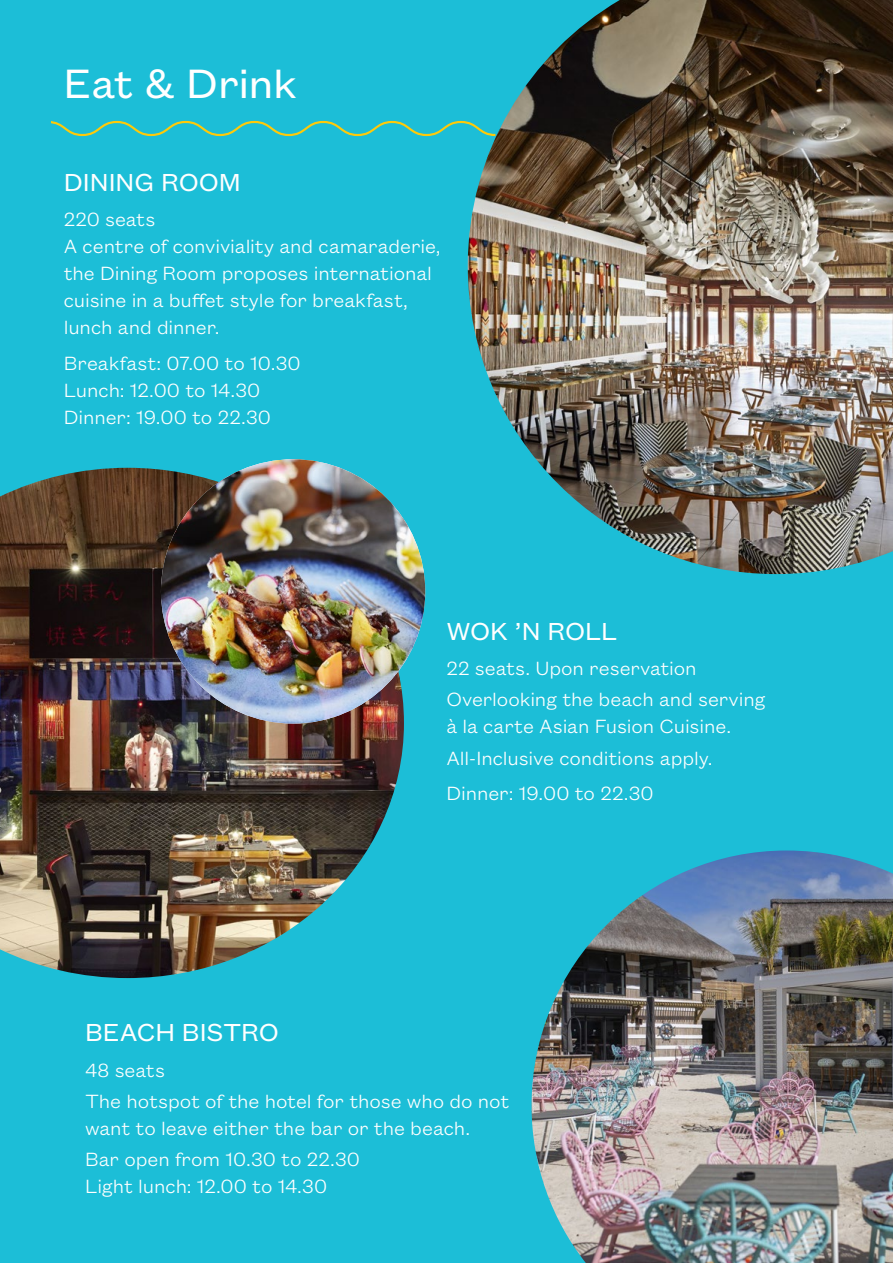
<style>
.page{position:relative;width:893px;height:1263px;background:#1cbed7}
.page>*{position:absolute;margin:0;border:0;box-sizing:border-box;transform-origin:0 0}
.t1{font:45px "Founders Grotesk Text";letter-spacing:-.015em;color:#fff}
.t2{font:27px "Founders Grotesk Text";color:#fff}
.t3{font:300 21px/27px "Founders Grotesk Text";letter-spacing:-.005em;color:#fff}
</style>
<div class="page">
<img style="left:468px;top:0;width:425px;height:574px">
<svg style="left:51px;top:120px;width:447px;height:17px"></svg>
<img style="left:0;top:468px;width:404px;height:510px">
<img style="left:531px;top:850px;width:362px;height:413px">
<img style="left:161px;top:459px;width:264px;height:264px;border-radius:132px">
<h1 class="t1" style="left:64px;top:53px;width:235px">Eat &amp; Drink</h1>
<p class="t2" style="left:64px;top:164px;width:179px">DINING ROOM</p>
<p class="t3" style="left:64px;top:205px;width:378px">220 seats<br>A centre of conviviality and camaraderie, the Dining Room proposes international cuisine in a buffet style for breakfast, lunch and dinner.</p>
<p class="t3" style="left:64px;top:348px;width:238px">Breakfast: 07.00 to 10.30<br>Lunch: 12.00 to 14.30<br>Dinner: 19.00 to 22.30</p>
<p class="t2" style="left:446px;top:612px;width:173px">WOK ’N ROLL</p>
<p class="t3" style="left:446px;top:651px;width:320px;line-height:31.2px">22 seats. Upon reservation<br>Overlooking the beach and serving</p>
<p class="t3" style="left:446px;top:709px;width:286px;line-height:31.2px">à la carte Asian Fusion Cuisine.<br>All-Inclusive conditions apply.</p>
<p class="t3" style="left:446px;top:778px;width:209px">Dinner: 19.00 to 22.30</p>
<p class="t2" style="left:85px;top:1014px;width:195px">BEACH BISTRO</p>
<p class="t3" style="left:85px;top:1053px;width:426px;line-height:31.2px">48 seats<br>The hotspot of the hotel for those who do not</p>
<p class="t3" style="left:85px;top:1111px;width:387px;line-height:31.2px">want to leave either the bar or the beach.<br>Bar open from 10.30 to 22.30</p>
<p class="t3" style="left:85px;top:1172px;width:244px">Light lunch: 12.00 to 14.30</p>
</div>
